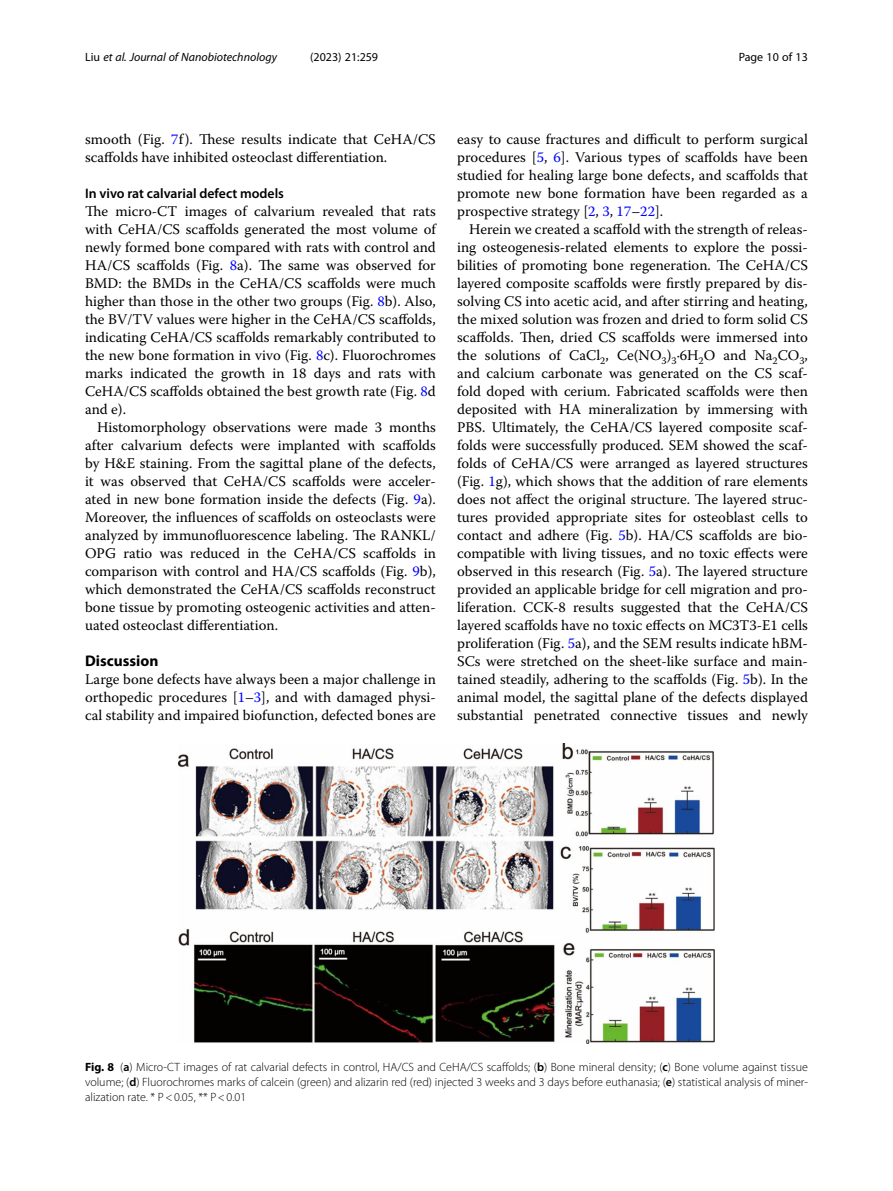
<style>
.page{position:relative;width:893px;height:1191px;background:#fff}
.page>*{position:absolute;margin:0;border:0;box-sizing:border-box;transform-origin:0 0}
.Head_1{font:700 15.45px "Myriad Pro";color:#000}
.Body_Text_Indent{font:14.7px/18px "Warnock Pro";color:#000;text-align:justify}
.Body_Text{font:14.7px/18px "Warnock Pro";color:#000;text-align:justify}
.Head_2{font:600 13.8px "Myriad Pro";color:#000}
.Figure_Caption{font:300 12px/15px "Myriad Pro";color:#000;text-align:justify}
.t1{font:italic 12px "Myriad Pro";color:#000}
.t2{font:12px "Myriad Pro";color:#000}
.s1{font-style:normal}
.s2{color:#00f}
.s3{font-weight:700}
.s4{font-weight:600}
</style>
<div class="page">
<img style="left:178px;top:744px;width:536px;height:300px">
<p class="t1" style="left:85px;top:50px;width:193px"><span class="s1">Liu</span> et al. Journal of Nanobiotechnology</p>
<p class="t2" style="left:310px;top:50px;width:70px">(2023) 21:259</p>
<p class="t2" style="left:739px;top:50px;width:71px">Page 10 of 13</p>
<p class="Body_Text" style="left:85px;top:130px;width:352px">smooth (Fig. <span class="s2">7</span>f). These results indicate that CeHA/CS scaffolds have inhibited osteoclast differentiation.</p>
<p class="Head_2" style="left:85px;top:185px;width:200px">In vivo rat calvarial defect models</p>
<p class="Body_Text" style="left:85px;top:202px;width:352px">The micro-CT images of calvarium revealed that rats with CeHA/CS scaffolds generated the most volume of newly formed bone compared with rats with control and HA/CS scaffolds (Fig. <span class="s2">8</span>a). The same was observed for BMD: the BMDs in the CeHA/CS scaffolds were much higher than those in the other two groups (Fig. <span class="s2">8</span>b). Also, the BV/TV values were higher in the CeHA/CS scaffolds, indicating CeHA/CS scaffolds remarkably contributed to the new bone formation in vivo (Fig. <span class="s2">8</span>c). Fluorochromes marks indicated the growth in 18 days and rats with CeHA/CS scaffolds obtained the best growth rate (Fig. <span class="s2">8</span>d and e).</p>
<p class="Body_Text_Indent" style="left:85px;top:418px;width:352px;text-indent:12px">Histomorphology observations were made 3 months after calvarium defects were implanted with scaffolds by H&amp;E staining. From the sagittal plane of the defects, it was observed that CeHA/CS scaffolds were acceler&shy;ated in new bone formation inside the defects (Fig. <span class="s2">9</span>a).<br>Moreover, the influences of scaffolds on osteoclasts were analyzed by immunofluorescence labeling. The RANKL/ OPG ratio was reduced in the CeHA/CS scaffolds in comparison with control and HA/CS scaffolds (Fig. <span class="s2">9</span>b), which demonstrated the CeHA/CS scaffolds reconstruct bone tissue by promoting osteogenic activities and atten&shy;uated osteoclast differentiation.</p>
<p class="Head_1" style="left:85px;top:651px;width:75px">Discussion</p>
<p class="Body_Text" style="left:85px;top:670px;width:352px">Large bone defects have always been a major challenge in orthopedic procedures [<span class="s2">1</span>–<span class="s2">3</span>], and with damaged physi&shy;cal stability and impaired biofunction, defected bones are</p>
<p class="Body_Text" style="left:457px;top:130px;width:352px">easy to cause fractures and difficult to perform surgical procedures [<span class="s2">5</span>, <span class="s2">6</span>]. Various types of scaffolds have been studied for healing large bone defects, and scaffolds that promote new bone formation have been regarded as a prospective strategy [<span class="s2">2</span>, <span class="s2">3</span>, <span class="s2">17</span>–<span class="s2">22</span>].</p>
<p class="Body_Text_Indent" style="left:457px;top:220px;width:352px;text-indent:12px">Herein we created a scaffold with the strength of releas&shy;ing osteogenesis-related elements to explore the possi&shy;bilities of promoting bone regeneration. The CeHA/CS layered composite scaffolds were firstly prepared by dis&shy;solving CS into acetic acid, and after stirring and heating, the mixed solution was frozen and dried to form solid CS scaffolds. Then, dried CS scaffolds were immersed into the solutions of CaCl<sub>2</sub>, Ce(NO<sub>3</sub>)<sub>3</sub>·6H<sub>2</sub>O and Na<sub>2</sub>CO<sub>3</sub>, and calcium carbonate was generated on the CS scaf&shy;fold doped with cerium. Fabricated scaffolds were then deposited with HA mineralization by immersing with PBS. Ultimately, the CeHA/CS layered composite scaf&shy;folds were successfully produced. SEM showed the scaf&shy;folds of CeHA/CS were arranged as layered structures (Fig. <span class="s2">1</span>g), which shows that the addition of rare elements does not affect the original structure. The layered struc&shy;tures provided appropriate sites for osteoblast cells to contact and adhere (Fig. <span class="s2">5</span>b). HA/CS scaffolds are bio&shy;compatible with living tissues, and no toxic effects were observed in this research (Fig. <span class="s2">5</span>a). The layered structure provided an applicable bridge for cell migration and pro&shy;liferation. CCK-8 results suggested that the CeHA/CS layered scaffolds have no toxic effects on MC3T3-E1 cells proliferation (Fig. <span class="s2">5</span>a), and the SEM results indicate hBM-SCs were stretched on the sheet-like surface and main&shy;tained steadily, adhering to the scaffolds (Fig. <span class="s2">5</span>b). In the animal model, the sagittal plane of the defects displayed substantial penetrated connective tissues and newly</p>
<p class="Figure_Caption" style="left:85px;top:1059px;width:724px"><span class="s3">Fig. 8</span> (<span class="s4">a</span>) Micro-CT images of rat calvarial defects in control, HA/CS and CeHA/CS scaffolds; (<span class="s4">b</span>) Bone mineral density; (<span class="s4">c</span>) Bone volume against tissue volume; (<span class="s4">d</span>) Fluorochromes marks of calcein (green) and alizarin red (red) injected 3 weeks and 3 days before euthanasia; (<span class="s4">e</span>) statistical analysis of miner&shy;alization rate. * P&lt;0.05, ** P&lt;0.01</p>
</div>
